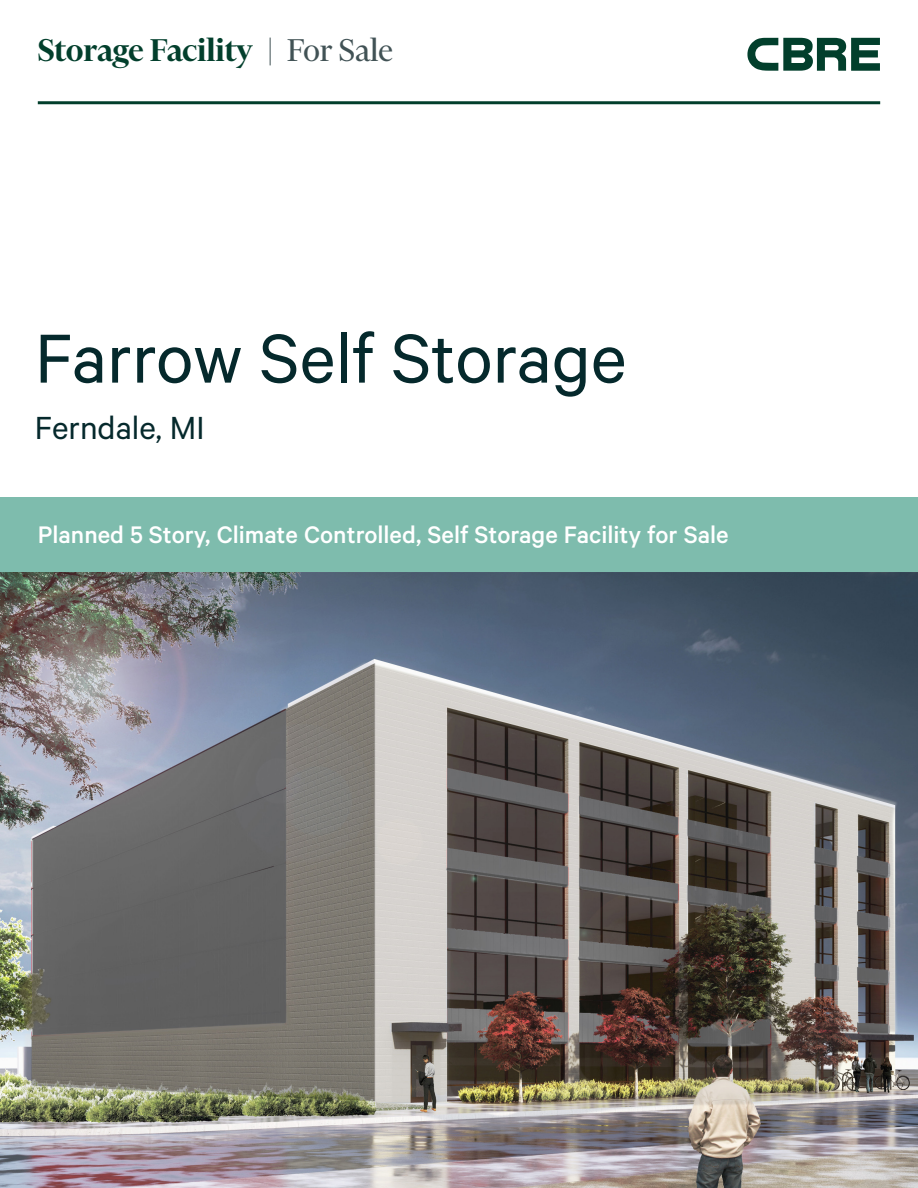
<style>
.page{position:relative;width:918px;height:1188px;background:#fff}
.page>*{position:absolute;margin:0;border:0;box-sizing:border-box;transform-origin:0 0}
.Subheading_Large{font:78px "Calibre";color:#05292c}
.t1{font:600 36px "Financier Display";color:#023f2c}
.Subheading_Large-2{font:36px "Calibre";color:#05292c}
.t2{font:500 27px "Calibre";color:#fff}
.s1{font-weight:400;color:#415255}
</style>
<div class="page">
<svg style="left:747px;top:38px;width:133px;height:33px"></svg>
<hr style="left:38px;top:101px;width:842px;height:3px;background:#023f2c">
<div style="left:0;top:497px;width:918px;height:75px;background:#7ebcad"></div>
<img style="left:0;top:572px;width:918px;height:616px">
<p class="t1" style="left:38px;top:26px;width:357px">Storage Facility <span class="s1">| For Sale</span></p>
<p class="Subheading_Large" style="left:35px;top:313px;width:593px">Farrow Self Storage</p>
<p class="Subheading_Large-2" style="left:35px;top:407px;width:171px">Ferndale, MI</p>
<p class="t2" style="left:38px;top:519px;width:692px">Planned 5 Story, Climate Controlled, Self Storage Facility for Sale</p>
</div>
